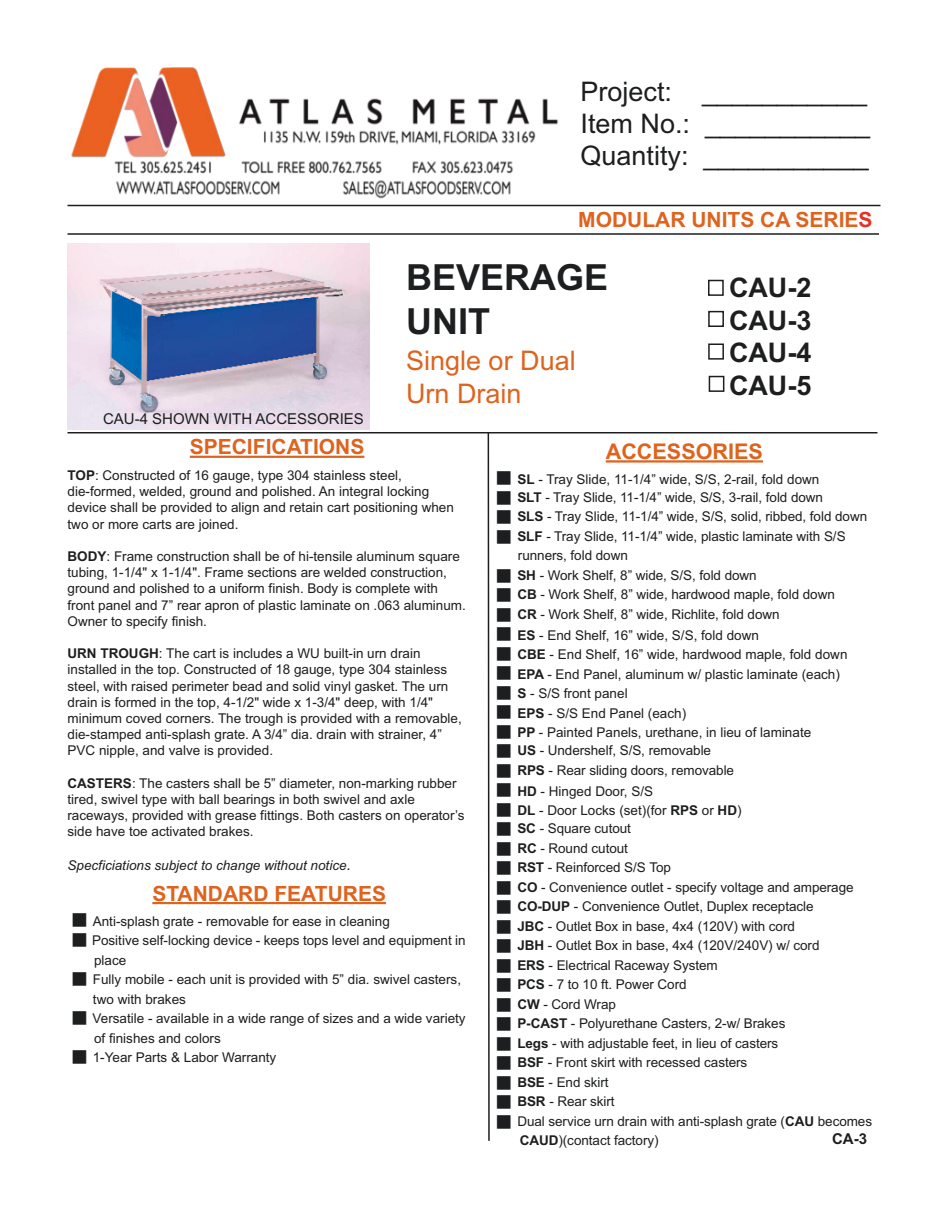
<style>
.page{position:relative;width:945px;height:1215px;background:#fff}
.page>*{position:absolute;margin:0;border:0;box-sizing:border-box;transform-origin:0 0}
.t1{font:700 36px/43.2px "Arial";color:#1d1e1f}
.t2{font:27px "Arial";color:#1d1e1f}
.t3{font:27px "Arial";color:#de631f}
.t4{font:700 27px "Arial";color:#1d1e1f}
.t5{font:700 21.6px "Arial";color:#de631f}
.t6{font:700 21px "Arial";color:#de631f}
.t7{font:15px "Arial";color:#1d1e1f}
.t8{font:700 15px "Arial";color:#1d1e1f}
.t9{font:13.5px/16.2px "Arial";color:#1d1e1f}
.t10{font:italic 13.5px "Arial";color:#1d1e1f}
.s1{color:#e53026}
.s2{font-weight:700}
.s3{font-size:15px}
</style>
<div class="page">
<img style="left:71px;top:68px;width:487px;height:131px">
<hr style="left:68px;top:205px;width:812px;height:1px;background:#1d1e1f">
<hr style="left:68px;top:233px;width:811px;height:2px;background:#1d1e1f">
<div style="left:708px;top:280px;width:16px;height:16px;border:2px solid #1d1e1f"></div>
<div style="left:708px;top:344px;width:16px;height:16px;border:2px solid #1d1e1f"></div>
<div style="left:708px;top:311px;width:16px;height:16px;border:2px solid #1d1e1f"></div>
<hr style="left:68px;top:432px;width:809px;height:1px;background:#1d1e1f">
<svg style="left:487px;top:433px;width:3px;height:708px"></svg>
<hr style="left:190px;top:456px;width:174px;height:2px;background:#de631f">
<hr style="left:152px;top:902px;width:234px;height:2px;background:#de631f">
<hr style="left:606px;top:460px;width:157px;height:3px;background:#de631f">
<div style="left:709px;top:376px;width:15px;height:16px;border:2px solid #1d1e1f"></div>
<img style="left:68px;top:243px;width:302px;height:187px">
<p class="t2" style="left:580px;top:81px;width:288px">Project: ___________</p>
<p class="t2" style="left:580px;top:114px;width:291px">Item No.: ___________</p>
<p class="t2" style="left:580px;top:146px;width:290px">Quantity: ___________</p>
<p class="t7" style="left:103px;top:413px;width:262px">CAU-4 SHOWN WITH ACCESSORIES</p>
<p class="t6" style="left:578px;top:212px;width:296px">MODULAR UNITS CA SERIE<span class="s1">S</span></p>
<p class="t1" style="left:406px;top:260px;width:204px">BEVERAGE<br>UNIT</p>
<p class="t3" style="left:406px;top:351px;width:171px">Single or Dual</p>
<p class="t3" style="left:406px;top:383px;width:117px">Urn Drain</p>
<p class="t4" style="left:729px;top:278px;width:84px">CAU-2</p>
<p class="t4" style="left:729px;top:311px;width:84px">CAU-3</p>
<p class="t4" style="left:729px;top:343px;width:84px">CAU-4</p>
<p class="t4" style="left:729px;top:375px;width:84px">CAU-5</p>
<p class="t6" style="left:190px;top:439px;width:176px">SPECIFICATIONS</p>
<p class="t9" style="left:68px;top:469px;width:336px"><span class="s2">TOP</span>: Constructed of 16 gauge, type 304 stainless steel,</p>
<p class="t9" style="left:68px;top:485px;width:363px">die-formed, welded, ground and polished. An integral locking</p>
<p class="t9" style="left:68px;top:501px;width:388px">device shall be provided to align and retain cart positioning when two or more carts are joined.</p>
<p class="t9" style="left:68px;top:550px;width:400px"><span class="s2">BODY</span>: Frame construction shall be of hi-tensile aluminum square tubing, 1-1/4" x 1-1/4". Frame sections are welded construction, ground and polished to a uniform finish. Body is complete with front panel and 7” rear apron of plastic laminate on .063 aluminum.<br>Owner to specify finish.</p>
<p class="t9" style="left:68px;top:647px;width:355px"><span class="s2">URN TROUGH</span>: The cart is includes a WU built-in urn drain</p>
<p class="t9" style="left:68px;top:663px;width:382px;text-align:justify">installed in the top. Constructed of 18 gauge, type 304 stainless steel, with raised perimeter bead and solid vinyl gasket. The urn drain is formed in the top, 4-1/2" wide x 1-3/4" deep, with 1/4"</p>
<p class="t9" style="left:68px;top:712px;width:396px">minimum coved corners. The trough is provided with a removable, die-stamped anti-splash grate. A 3/4” dia. drain with strainer, 4”<br>PVC nipple, and valve is provided.</p>
<p class="t9" style="left:68px;top:776px;width:391px"><span class="s2">CASTERS</span>: The casters shall be 5” diameter, non-marking rubber tired, swivel type with ball bearings in both swivel and axle</p>
<p class="t9" style="left:68px;top:809px;width:399px">raceways, provided with grease fittings. Both casters on operator’s side have toe activated brakes.</p>
<p class="t10" style="left:68px;top:857px;width:285px">Specficiations subject to change without notice<span class="s3">.</span></p>
<p class="t6" style="left:152px;top:886px;width:235px">STANDARD FEATURES</p>
<p class="t9" style="left:93px;top:914px;width:299px">Anti-splash grate - removable for ease in cleaning</p>
<p class="t9" style="left:92px;top:932px;width:375px;line-height:19.5px">Positive self-locking device - keeps tops level and equipment in place</p>
<p class="t9" style="left:93px;top:971px;width:370px;line-height:19.5px">Fully mobile - each unit is provided with 5” dia. swivel casters, two with brakes</p>
<p class="t9" style="left:93px;top:1010px;width:375px;line-height:19.5px">Versatile - available in a wide range of sizes and a wide variety of finishes and colors</p>
<p class="t9" style="left:93px;top:1050px;width:185px">1-Year Parts &amp; Labor Warranty</p>
<p class="t5" style="left:606px;top:444px;width:159px">ACCESSORIES</p>
<p class="t9" style="left:517px;top:472px;width:304px"><span class="s2">SL</span> - Tray Slide, 11-1/4” wide, S/S, 2-rail, fold down</p>
<p class="t9" style="left:517px;top:490px;width:307px"><span class="s2">SLT</span> - Tray Slide, 11-1/4” wide, S/S, 3-rail, fold down</p>
<p class="t9" style="left:517px;top:510px;width:351px"><span class="s2">SLS</span> - Tray Slide, 11-1/4” wide, S/S, solid, ribbed, fold down</p>
<p class="t9" style="left:517px;top:529px;width:330px"><span class="s2">SLF</span> - Tray Slide, 11-1/4” wide, plastic laminate with S/S</p>
<p class="t9" style="left:518px;top:549px;width:111px">runners, fold down</p>
<p class="t9" style="left:517px;top:568px;width:241px"><span class="s2">SH</span> - Work Shelf, 8” wide, S/S, fold down</p>
<p class="t9" style="left:517px;top:588px;width:319px"><span class="s2">CB</span> - Work Shelf, 8” wide, hardwood maple, fold down</p>
<p class="t9" style="left:517px;top:607px;width:264px"><span class="s2">CR</span> - Work Shelf, 8” wide, Richlite, fold down</p>
<p class="t9" style="left:517px;top:628px;width:243px"><span class="s2">ES</span> - End Shelf, 16” wide, S/S, fold down</p>
<p class="t9" style="left:517px;top:648px;width:332px"><span class="s2">CBE</span> - End Shelf, 16” wide, hardwood maple, fold down</p>
<p class="t9" style="left:517px;top:667px;width:324px"><span class="s2">EPA</span> - End Panel, aluminum w/ plastic laminate (each)</p>
<p class="t9" style="left:517px;top:687px;width:112px"><span class="s2">S</span> - S/S front panel</p>
<p class="t9" style="left:517px;top:706px;width:170px"><span class="s2">EPS</span> - S/S End Panel (each)</p>
<p class="t9" style="left:517px;top:726px;width:295px"><span class="s2">PP</span> - Painted Panels, urethane, in lieu of laminate</p>
<p class="t9" style="left:517px;top:744px;width:195px"><span class="s2">US</span> - Undershelf, S/S, removable</p>
<p class="t9" style="left:517px;top:763px;width:218px"><span class="s2">RPS</span> - Rear sliding doors, removable</p>
<p class="t9" style="left:517px;top:784px;width:137px"><span class="s2">HD</span> - Hinged Door, S/S</p>
<p class="t9" style="left:517px;top:804px;width:226px"><span class="s2">DL</span> - Door Locks (set)(for <span class="s2">RPS</span> or <span class="s2">HD</span>)</p>
<p class="t9" style="left:517px;top:822px;width:115px"><span class="s2">SC</span> - Square cutout</p>
<p class="t9" style="left:517px;top:841px;width:112px"><span class="s2">RC</span> - Round cutout</p>
<p class="t9" style="left:517px;top:861px;width:155px"><span class="s2">RST</span> - Reinforced S/S Top</p>
<p class="t9" style="left:517px;top:880px;width:338px"><span class="s2">CO</span> - Convenience outlet - specify voltage and amperage</p>
<p class="t9" style="left:517px;top:900px;width:298px"><span class="s2">CO-DUP</span> - Convenience Outlet, Duplex receptacle</p>
<p class="t9" style="left:517px;top:919px;width:279px"><span class="s2">JBC</span> - Outlet Box in base, 4x4 (120V) with cord</p>
<p class="t9" style="left:517px;top:939px;width:304px"><span class="s2">JBH</span> - Outlet Box in base, 4x4 (120V/240V) w/ cord</p>
<p class="t9" style="left:517px;top:958px;width:202px"><span class="s2">ERS</span> - Electrical Raceway System</p>
<p class="t9" style="left:517px;top:978px;width:171px"><span class="s2">PCS</span> - 7 to 10 ft. Power Cord</p>
<p class="t9" style="left:517px;top:997px;width:100px"><span class="s2">CW</span> - Cord Wrap</p>
<p class="t9" style="left:517px;top:1017px;width:270px"><span class="s2">P-CAST</span> - Polyurethane Casters, 2-w/ Brakes</p>
<p class="t9" style="left:517px;top:1036px;width:263px"><span class="s2">Legs</span> - with adjustable feet, in lieu of casters</p>
<p class="t9" style="left:517px;top:1056px;width:231px"><span class="s2">BSF</span> - Front skirt with recessed casters</p>
<p class="t9" style="left:517px;top:1075px;width:93px"><span class="s2">BSE</span> - End skirt</p>
<p class="t9" style="left:517px;top:1095px;width:99px"><span class="s2">BSR</span> - Rear skirt</p>
<p class="t9" style="left:517px;top:1113px;width:356px;line-height:19.5px">Dual service urn drain with anti-splash grate (<span class="s2">CAU</span> becomes<br><span class="s2">CAUD</span>)(contact factory)</p>
<p class="t8" style="left:832px;top:1133px;width:36px">CA-3</p>
</div>
